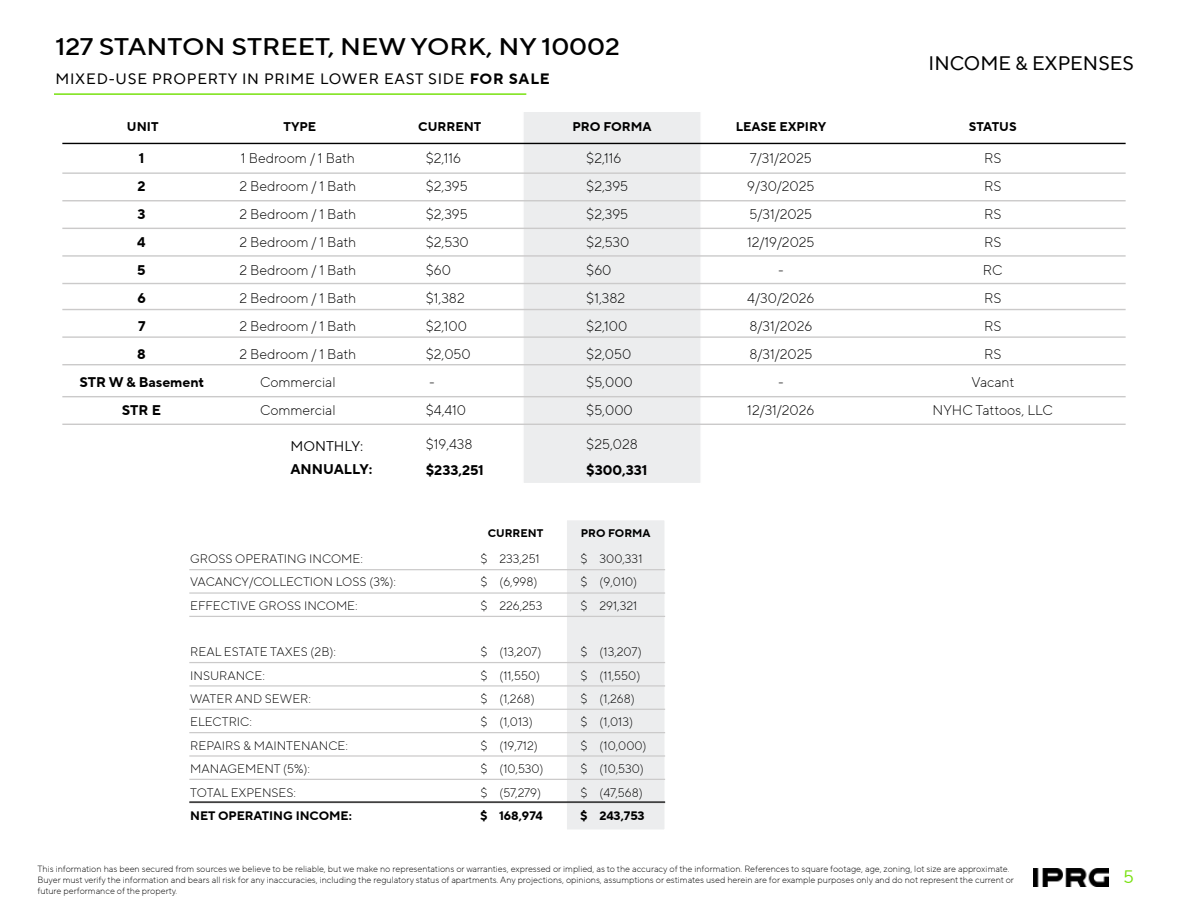
<style>
.page{position:relative;width:1188px;height:918px;background:#fff}
.page>*{position:absolute;margin:0;border:0;box-sizing:border-box;transform-origin:0 0}
.t1{font:500 24px "TT Norms Pro";color:#000;scale:1.1 1}
.t2{font:19.5px "TT Norms Pro";color:#000}
.t3{font:18px "TT Norms Pro";color:#78e10f}
.t4{font:15px "TT Norms Pro";letter-spacing:.05em;color:#000}
.t5{font:300 13.95px/28px "TT Norms Pro";color:#000;text-align:center}
.t6{font:700 13.95px/28px "TT Norms Pro";color:#000;text-align:center}
.t7{font:13.95px "TT Norms Pro";color:#000}
.t8{font:700 12.6px "TT Norms Pro";color:#000}
.t9{font:300 12.3px/23.4px "TT Norms Pro";color:#000}
.t10{font:700 12.3px "TT Norms Pro";color:#000}
.t11{font:700 11.1px "TT Norms Pro";color:#000}
.t12{font:300 9px/10.8px "TT Norms Pro";color:#000}
.s1{font-weight:700}
</style>
<div class="page">
<img style="left:1033px;top:869px;width:76px;height:18px">
<hr style="left:54px;top:93px;width:472px;height:2px;background:#78e10f">
<div style="left:565px;top:519px;width:101px;height:312px;background:#ecedee;border:2px solid #fff"></div>
<hr style="left:189px;top:569px;width:476px;height:1px;background:#cbcaca">
<hr style="left:189px;top:592px;width:476px;height:2px;background:#cbcaca">
<hr style="left:189px;top:616px;width:476px;height:1px;background:#cbcaca">
<hr style="left:189px;top:662px;width:476px;height:1px;background:#cbcaca">
<hr style="left:189px;top:685px;width:476px;height:2px;background:#cbcaca">
<hr style="left:189px;top:709px;width:476px;height:1px;background:#cbcaca">
<hr style="left:189px;top:732px;width:476px;height:1px;background:#cbcaca">
<hr style="left:189px;top:755px;width:476px;height:2px;background:#cbcaca">
<hr style="left:189px;top:779px;width:476px;height:1px;background:#cbcaca">
<hr style="left:189px;top:801px;width:476px;height:2px;background:#000">
<div style="left:522px;top:111px;width:180px;height:373px;background:#ecedee;border:1px solid #fff"></div>
<hr style="left:62px;top:172px;width:1064px;height:2px;background:#cbcaca">
<hr style="left:62px;top:200px;width:1064px;height:1px;background:#cbcaca">
<hr style="left:62px;top:228px;width:1064px;height:1px;background:#cbcaca">
<hr style="left:62px;top:255px;width:1064px;height:2px;background:#cbcaca">
<hr style="left:62px;top:283px;width:1064px;height:1px;background:#cbcaca">
<hr style="left:62px;top:309px;width:1064px;height:1px;background:#cbcaca">
<hr style="left:62px;top:336px;width:1064px;height:2px;background:#cbcaca">
<hr style="left:62px;top:364px;width:1064px;height:1px;background:#cbcaca">
<hr style="left:62px;top:396px;width:1064px;height:1px;background:#cbcaca">
<hr style="left:62px;top:424px;width:1064px;height:1px;background:#cbcaca">
<hr style="left:62px;top:143px;width:1064px;height:1px;background:#000">
<h1 class="t1" style="left:55px;top:29px;width:515px">127 STANTON STREET, NEW YORK, NY 10002</h1>
<h3 class="t4" style="left:55px;top:67px;width:496px">MIXED-USE PROPERTY IN PRIME LOWER EAST SIDE <span class="s1">FOR SALE</span></h3>
<h2 class="t2" style="left:929px;top:49px;width:207px">INCOME &amp; EXPENSES</h2>
<h3 class="t8" style="left:127px;top:118px;width:33px">UNIT</h3>
<h3 class="t8" style="left:284px;top:118px;width:34px">TYPE</h3>
<h3 class="t8" style="left:418px;top:118px;width:65px">CURRENT</h3>
<h3 class="t8" style="left:573px;top:118px;width:81px">PRO FORMA</h3>
<h3 class="t8" style="left:736px;top:118px;width:92px">LEASE EXPIRY</h3>
<h3 class="t8" style="left:969px;top:118px;width:49px">STATUS</h3>
<h3 class="t5" style="left:426px;top:144px;width:46px;text-align:left">$2,116 $2,395 $2,395 $2,530 $60 $1,382 $2,100 $2,050 - $4,410</h3>
<h3 class="t6" style="left:79px;top:144px;width:126px">1<br>2<br>3<br>4<br>5<br>6<br>7<br>8<br>STR W &amp; Basement<br>STR E</h3>
<h3 class="t5" style="left:239px;top:144px;width:118px">1 Bedroom / 1 Bath<br>2 Bedroom / 1 Bath<br>2 Bedroom / 1 Bath<br>2 Bedroom / 1 Bath<br>2 Bedroom / 1 Bath<br>2 Bedroom / 1 Bath<br>2 Bedroom / 1 Bath<br>2 Bedroom / 1 Bath<br>Commercial<br>Commercial</h3>
<h3 class="t5" style="left:586px;top:144px;width:48px;text-align:left">$2,116 $2,395 $2,395 $2,530 $60 $1,382 $2,100 $2,050 $5,000 $5,000</h3>
<h3 class="t5" style="left:933px;top:144px;width:122px">RS<br>RS<br>RS<br>RS<br>RC<br>RS<br>RS<br>RS<br>Vacant<br>NYHC Tattoos, LLC</h3>
<h3 class="t5" style="left:426px;top:430px;width:48px">$19,438</h3>
<h3 class="t6" style="left:426px;top:456px;width:60px">$233,251</h3>
<h3 class="t5" style="left:747px;top:144px;width:69px">7/31/2025<br>9/30/2025<br>5/31/2025<br>12/19/2025 -<br>4/30/2026<br>8/31/2026<br>8/31/2025 -<br>12/31/2026</h3>
<h3 class="t5" style="left:586px;top:430px;width:53px">$25,028</h3>
<h3 class="t6" style="left:586px;top:456px;width:63px">$300,331</h3>
<h3 class="t7" style="left:290px;top:436px;width:74px">MONTHLY:</h3>
<h3 class="t6" style="left:290px;top:455px;width:84px">ANNUALLY:</h3>
<h3 class="t9" style="left:190px;top:547px;width:207px">GROSS OPERATING INCOME:<br>VACANCY/COLLECTION LOSS (3%):<br>EFFECTIVE GROSS INCOME:</h3>
<h3 class="t9" style="left:190px;top:640px;width:159px">REAL ESTATE TAXES (2B):<br>INSURANCE:<br>WATER AND SEWER:<br>ELECTRIC:<br>REPAIRS &amp; MAINTENANCE:<br>MANAGEMENT (5%):<br>TOTAL EXPENSES:</h3>
<h3 class="t10" style="left:190px;top:806px;width:163px">NET OPERATING INCOME:</h3>
<p class="t11" style="left:488px;top:525px;width:57px">CURRENT</p>
<p class="t11" style="left:581px;top:525px;width:71px">PRO FORMA</p>
<h3 class="t9" style="left:480px;top:547px;width:9px;text-align:justify">$ $ $</h3>
<h3 class="t9" style="left:480px;top:640px;width:9px;text-align:justify">$ $ $ $ $ $ $</h3>
<h3 class="t10" style="left:480px;top:806px;width:9px">$</h3>
<h3 class="t9" style="left:499px;top:547px;width:45px">233,251 (6,998)<br>226,253</h3>
<h3 class="t9" style="left:499px;top:640px;width:46px">(13,207) (11,550) (1,268) (1,013) (19,712) (10,530) (57,279)</h3>
<h3 class="t10" style="left:499px;top:806px;width:45px">168,974</h3>
<h3 class="t9" style="left:581px;top:547px;width:9px;text-align:justify">$ $ $</h3>
<h3 class="t9" style="left:581px;top:640px;width:9px;text-align:justify">$ $ $ $ $ $ $</h3>
<h3 class="t10" style="left:580px;top:806px;width:9px">$</h3>
<h3 class="t9" style="left:600px;top:547px;width:44px">300,331 (9,010)<br>291,321</h3>
<h3 class="t9" style="left:600px;top:640px;width:49px">(13,207) (11,550) (1,268) (1,013) (10,000) (10,530) (47,568)</h3>
<h3 class="t10" style="left:600px;top:806px;width:47px">243,753</h3>
<p class="t12" style="left:38px;top:863px;width:978px">This information has been secured from sources we believe to be reliable, but we make no representations or warranties, expressed or implied, as to the accuracy of the information. References to square footage, age, zoning, lot size are approximate.<br>Buyer must verify the information and bears all risk for any inaccuracies, including the regulatory status of apartments. Any projections, opinions, assumptions or estimates used herein are for example purposes only and do not represent the current or future performance of the property.</p>
<h3 class="t3" style="left:1124px;top:864px;width:12px">5</h3>
</div>
